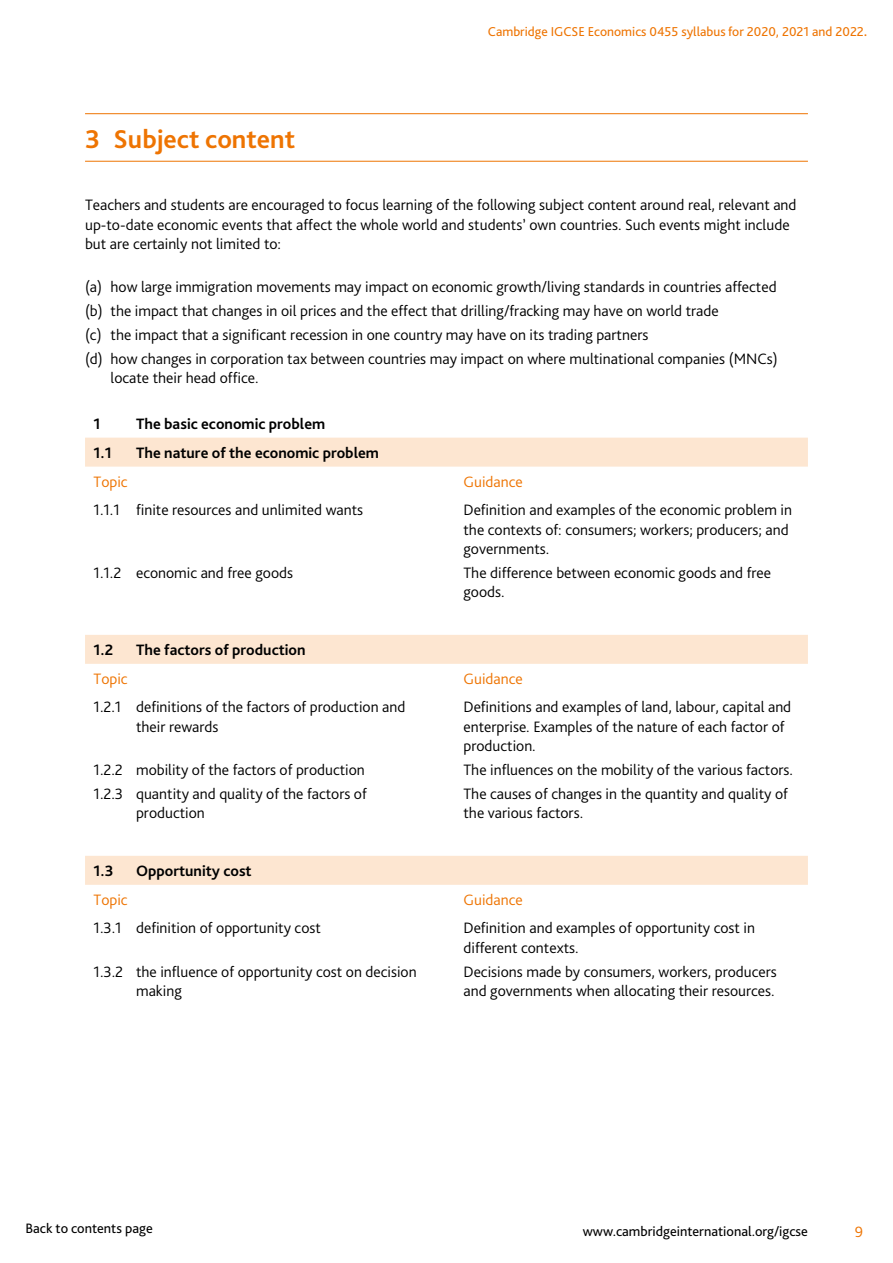
<style>
.page{position:relative;width:893px;height:1263px;background:#fff}
.page>*{position:absolute;margin:0;border:0;box-sizing:border-box;transform-origin:0 0}
.t1{font:700 27px "Bliss Pro";color:#ee7402}
.t2{font:300 15.75px/19.5px "Bliss Pro";color:#000}
.t3{font:700 15.75px "Bliss Pro";color:#000}
.t4{font:300 15.75px "Bliss Pro";color:#ee7402}
.t5{font:14.25px "Bliss Pro";color:#000}
.t6{font:13.5px "Bliss Pro";color:#ee7402}
.s1{font-weight:700}
</style>
<div class="page">
<hr style="left:85px;top:113px;width:723px;height:1px;background:#ee7402">
<hr style="left:85px;top:161px;width:723px;height:1px;background:#ee7402">
<svg style="left:85px;top:438px;width:723px;height:447px"></svg>
<h1 class="t1" style="left:85px;top:122px;width:212px">3 Subject content</h1>
<p class="t6" style="left:488px;top:23px;width:381px">Cambridge IGCSE Economics 0455 syllabus for 2020, 2021 and 2022<span class="s1">.</span></p>
<p class="t2" style="left:85px;top:195px;width:713px">Teachers and students are encouraged to focus learning of the following subject content around real, relevant and up-to-date economic events that affect the whole world and students’ own countries. Such events might include but are certainly not limited to:</p>
<p class="t2" style="left:85px;top:275px;width:694px;line-height:23.7px">(a) how large immigration movements may impact on economic growth/living standards in countries affected (b) the impact that changes in oil prices and the effect that drilling/fracking may have on world trade<br>(c) the impact that a significant recession in one country may have on its trading partners<br>(d) how changes in corporation tax between countries may impact on where multinational companies (MNCs)</p>
<p class="t2" style="left:111px;top:368px;width:149px">locate their head office.</p>
<p class="t3" style="left:94px;top:414px;width:9px">1</p>
<p class="t3" style="left:136px;top:414px;width:191px">The basic economic problem</p>
<p class="t3" style="left:94px;top:443px;width:20px">1.1</p>
<p class="t3" style="left:136px;top:443px;width:244px">The nature of the economic problem</p>
<p class="t4" style="left:94px;top:472px;width:36px">Topic</p>
<p class="t2" style="left:94px;top:500px;width:271px">1.1.1 finite resources and unlimited wants</p>
<p class="t4" style="left:463px;top:472px;width:61px">Guidance</p>
<p class="t2" style="left:463px;top:500px;width:330px">Definition and examples of the economic problem in the contexts of: consumers; workers; producers; and governments.</p>
<p class="t2" style="left:463px;top:563px;width:309px">The difference between economic goods and free goods.</p>
<p class="t2" style="left:94px;top:563px;width:201px">1.1.2 economic and free goods</p>
<p class="t3" style="left:94px;top:640px;width:21px">1.2</p>
<p class="t3" style="left:136px;top:640px;width:171px">The factors of production</p>
<p class="t4" style="left:94px;top:669px;width:36px">Topic</p>
<p class="t2" style="left:136px;top:697px;width:271px;text-indent:-43px">1.2.1 definitions of the factors of production and their rewards</p>
<p class="t2" style="left:94px;top:758px;width:275px;line-height:23.7px">1.2.2 mobility of the factors of production<br>1.2.3 quantity and quality of the factors of</p>
<p class="t2" style="left:136px;top:803px;width:70px">production</p>
<p class="t3" style="left:94px;top:861px;width:21px">1.3</p>
<p class="t3" style="left:136px;top:861px;width:117px">Opportunity cost</p>
<p class="t4" style="left:94px;top:890px;width:36px">Topic</p>
<p class="t2" style="left:94px;top:918px;width:229px">1.3.1 definition of opportunity cost</p>
<p class="t2" style="left:136px;top:961px;width:282px;text-indent:-43px">1.3.2 the influence of opportunity cost on decision making</p>
<p class="t4" style="left:463px;top:669px;width:61px">Guidance</p>
<p class="t2" style="left:463px;top:697px;width:329px">Definitions and examples of land, labour, capital and enterprise. Examples of the nature of each factor of production.</p>
<p class="t2" style="left:463px;top:758px;width:331px;line-height:23.7px">The influences on the mobility of the various factors.<br>The causes of changes in the quantity and quality of</p>
<p class="t2" style="left:463px;top:803px;width:121px">the various factors.</p>
<p class="t4" style="left:463px;top:890px;width:61px">Guidance</p>
<p class="t2" style="left:463px;top:918px;width:293px">Definition and examples of opportunity cost in different contexts.</p>
<p class="t2" style="left:463px;top:961px;width:315px">Decisions made by consumers, workers, producers and governments when allocating their resources.</p>
<p class="t5" style="left:26px;top:1219px;width:129px">Back to contents page</p>
<p class="t5" style="left:583px;top:1222px;width:227px">www.cambridgeinternational.org/igcse</p>
<p class="t4" style="left:855px;top:1222px;width:10px">9</p>
</div>
